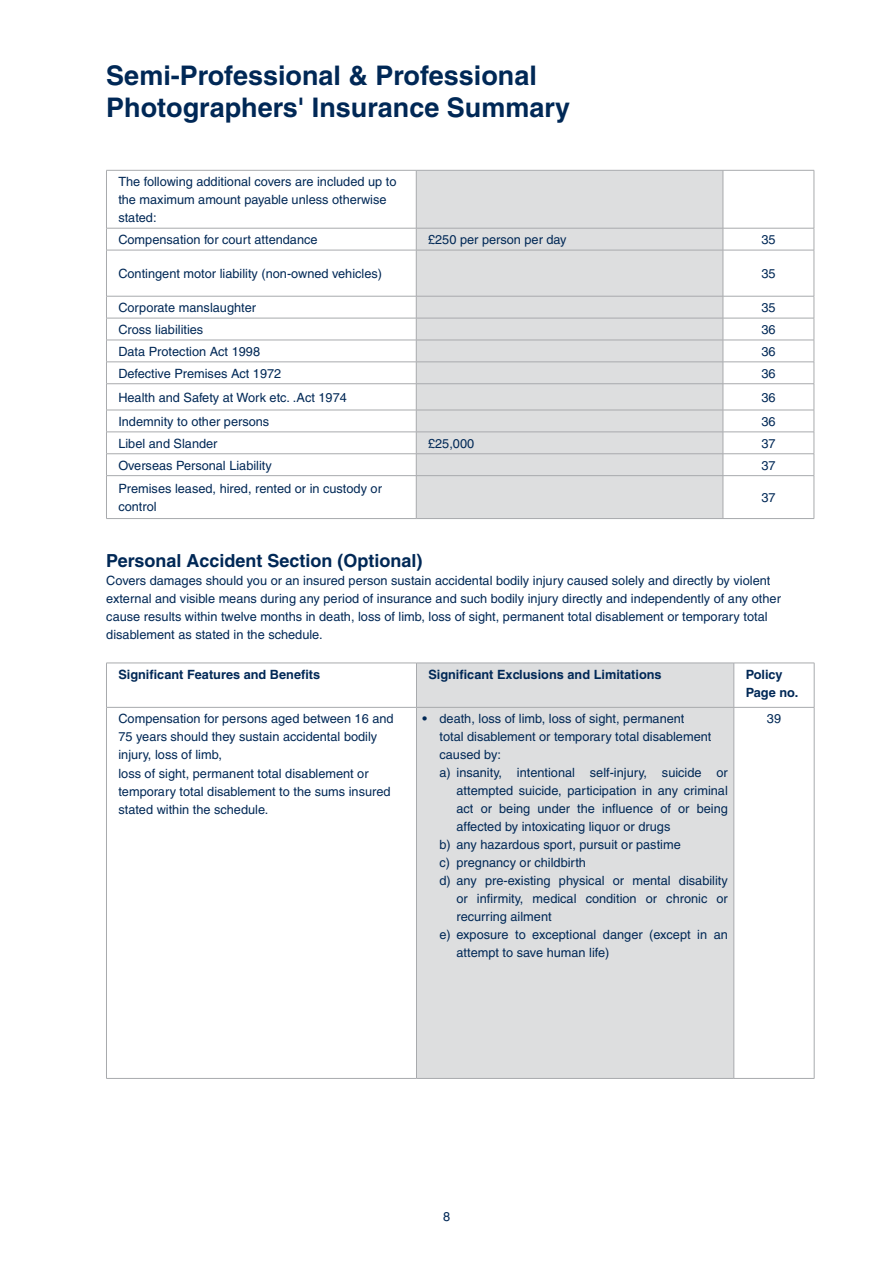
<style>
.page{position:relative;width:893px;height:1263px;background:#fff}
.page>*{position:absolute;margin:0;border:0;box-sizing:border-box;transform-origin:0 0}
.t1{font:700 27px/32.4px "Helvetica";color:#002856}
.t2{font:700 18px "Helvetica";color:#002856}
.t3{font:12.75px/18px "Helvetica";color:#002856}
.t4{font:700 12.75px/18px "Helvetica";color:#002856}
.s1{font-weight:700}
</style>
<div class="page">
<div style="left:417px;top:171px;width:306px;height:347px;background:#dddedf"></div>
<hr style="left:106px;top:170px;width:310px;height:1px;background:#a8aaad">
<hr style="left:416px;top:170px;width:307px;height:1px;background:#a8aaad">
<hr style="left:723px;top:170px;width:91px;height:1px;background:#a8aaad">
<hr style="left:106px;top:228px;width:310px;height:1px;background:#a8aaad">
<hr style="left:416px;top:228px;width:307px;height:1px;background:#a8aaad">
<hr style="left:723px;top:228px;width:91px;height:1px;background:#a8aaad">
<hr style="left:106px;top:250px;width:310px;height:1px;background:#a8aaad">
<hr style="left:416px;top:250px;width:307px;height:1px;background:#a8aaad">
<hr style="left:723px;top:250px;width:91px;height:1px;background:#a8aaad">
<hr style="left:106px;top:296px;width:310px;height:1px;background:#a8aaad">
<hr style="left:416px;top:296px;width:307px;height:1px;background:#a8aaad">
<hr style="left:723px;top:296px;width:91px;height:1px;background:#a8aaad">
<hr style="left:106px;top:318px;width:310px;height:1px;background:#a8aaad">
<hr style="left:416px;top:318px;width:307px;height:1px;background:#a8aaad">
<hr style="left:723px;top:318px;width:91px;height:1px;background:#a8aaad">
<hr style="left:106px;top:340px;width:310px;height:1px;background:#a8aaad">
<hr style="left:416px;top:340px;width:307px;height:1px;background:#a8aaad">
<hr style="left:723px;top:340px;width:91px;height:1px;background:#a8aaad">
<hr style="left:106px;top:362px;width:310px;height:1px;background:#a8aaad">
<hr style="left:416px;top:362px;width:307px;height:1px;background:#a8aaad">
<hr style="left:723px;top:362px;width:91px;height:1px;background:#a8aaad">
<hr style="left:106px;top:383px;width:310px;height:1px;background:#a8aaad">
<hr style="left:416px;top:383px;width:307px;height:1px;background:#a8aaad">
<hr style="left:723px;top:383px;width:91px;height:1px;background:#a8aaad">
<hr style="left:106px;top:410px;width:310px;height:1px;background:#a8aaad">
<hr style="left:416px;top:410px;width:307px;height:1px;background:#a8aaad">
<hr style="left:723px;top:410px;width:91px;height:1px;background:#a8aaad">
<hr style="left:106px;top:432px;width:310px;height:1px;background:#a8aaad">
<hr style="left:416px;top:432px;width:307px;height:1px;background:#a8aaad">
<hr style="left:723px;top:432px;width:91px;height:1px;background:#a8aaad">
<hr style="left:106px;top:453px;width:310px;height:1px;background:#a8aaad">
<hr style="left:416px;top:453px;width:307px;height:1px;background:#a8aaad">
<hr style="left:723px;top:453px;width:91px;height:1px;background:#a8aaad">
<hr style="left:106px;top:475px;width:310px;height:1px;background:#a8aaad">
<hr style="left:416px;top:475px;width:307px;height:1px;background:#a8aaad">
<hr style="left:723px;top:475px;width:91px;height:1px;background:#a8aaad">
<hr style="left:106px;top:518px;width:310px;height:1px;background:#a8aaad">
<hr style="left:416px;top:518px;width:307px;height:1px;background:#a8aaad">
<hr style="left:723px;top:518px;width:91px;height:1px;background:#a8aaad">
<hr style="left:106px;top:170px;width:1px;height:58px;background:#a8aaad">
<svg style="left:106px;top:228px;width:1px;height:22px"></svg>
<hr style="left:106px;top:250px;width:1px;height:46px;background:#a8aaad">
<svg style="left:106px;top:296px;width:1px;height:179px"></svg>
<hr style="left:106px;top:476px;width:1px;height:42px;background:#a8aaad">
<hr style="left:416px;top:170px;width:1px;height:58px;background:#a8aaad">
<hr style="left:723px;top:170px;width:1px;height:58px;background:#a8aaad">
<hr style="left:814px;top:170px;width:1px;height:58px;background:#a8aaad">
<svg style="left:416px;top:228px;width:1px;height:22px"></svg>
<svg style="left:723px;top:228px;width:1px;height:22px"></svg>
<svg style="left:814px;top:228px;width:1px;height:22px"></svg>
<hr style="left:416px;top:250px;width:1px;height:46px;background:#a8aaad">
<hr style="left:723px;top:250px;width:1px;height:46px;background:#a8aaad">
<hr style="left:814px;top:250px;width:1px;height:46px;background:#a8aaad">
<svg style="left:416px;top:296px;width:1px;height:179px"></svg>
<svg style="left:723px;top:296px;width:1px;height:179px"></svg>
<svg style="left:814px;top:296px;width:1px;height:179px"></svg>
<hr style="left:416px;top:476px;width:1px;height:42px;background:#a8aaad">
<hr style="left:723px;top:476px;width:1px;height:42px;background:#a8aaad">
<hr style="left:814px;top:476px;width:1px;height:42px;background:#a8aaad">
<div style="left:417px;top:664px;width:317px;height:414px;background:#dddedf"></div>
<hr style="left:106px;top:663px;width:310px;height:1px;background:#a8aaad">
<hr style="left:416px;top:663px;width:318px;height:1px;background:#a8aaad">
<hr style="left:734px;top:663px;width:80px;height:1px;background:#a8aaad">
<hr style="left:106px;top:707px;width:310px;height:1px;background:#a8aaad">
<hr style="left:416px;top:707px;width:318px;height:1px;background:#a8aaad">
<hr style="left:734px;top:707px;width:80px;height:1px;background:#a8aaad">
<hr style="left:106px;top:1078px;width:310px;height:1px;background:#a8aaad">
<hr style="left:416px;top:1078px;width:318px;height:1px;background:#a8aaad">
<hr style="left:734px;top:1078px;width:80px;height:1px;background:#a8aaad">
<hr style="left:106px;top:663px;width:1px;height:44px;background:#a8aaad">
<hr style="left:106px;top:707px;width:1px;height:371px;background:#a8aaad">
<hr style="left:416px;top:663px;width:1px;height:44px;background:#a8aaad">
<hr style="left:734px;top:663px;width:1px;height:44px;background:#a8aaad">
<hr style="left:814px;top:663px;width:1px;height:44px;background:#a8aaad">
<hr style="left:416px;top:707px;width:1px;height:371px;background:#a8aaad">
<hr style="left:734px;top:707px;width:1px;height:371px;background:#a8aaad">
<hr style="left:814px;top:707px;width:1px;height:371px;background:#a8aaad">
<h1 class="t1" style="left:106px;top:58px;width:465px">Semi-Professional &amp; Professional<br>Photographers' Insurance Summary</h1>
<p class="t3" style="left:118px;top:173px;width:280px">The following additional covers are included up to the maximum amount payable unless otherwise stated:</p>
<p class="t3" style="left:118px;top:231px;width:201px">Compensation for court attendance</p>
<p class="t3" style="left:428px;top:231px;width:140px">£250 per person per day</p>
<p class="t3" style="left:761px;top:231px;width:16px">35</p>
<p class="t3" style="left:118px;top:265px;width:265px">Contingent motor liability (non-owned vehicles)</p>
<p class="t3" style="left:761px;top:265px;width:16px">35</p>
<p class="t3" style="left:118px;top:299px;width:139px">Corporate manslaughter</p>
<p class="t3" style="left:761px;top:299px;width:16px">35</p>
<p class="t3" style="left:118px;top:320px;width:87px">Cross liabilities</p>
<p class="t3" style="left:761px;top:320px;width:16px">36</p>
<p class="t3" style="left:118px;top:342px;width:143px">Data Protection Act 1998</p>
<p class="t3" style="left:761px;top:342px;width:16px">36</p>
<p class="t3" style="left:118px;top:364px;width:164px">Defective Premises Act 1972</p>
<p class="t3" style="left:761px;top:364px;width:16px">36</p>
<p class="t3" style="left:118px;top:388px;width:230px">Health and Safety at Work etc. .Act 1974</p>
<p class="t3" style="left:761px;top:388px;width:16px">36</p>
<p class="t3" style="left:118px;top:412px;width:152px">Indemnity to other persons</p>
<p class="t3" style="left:761px;top:412px;width:16px">36</p>
<p class="t3" style="left:118px;top:434px;width:101px">Libel and Slander</p>
<p class="t3" style="left:428px;top:434px;width:48px">£25,000</p>
<p class="t3" style="left:761px;top:434px;width:16px">37</p>
<p class="t3" style="left:118px;top:456px;width:155px">Overseas Personal Liability</p>
<p class="t3" style="left:761px;top:456px;width:16px">37</p>
<p class="t3" style="left:118px;top:479px;width:265px">Premises leased, hired, rented or in custody or control</p>
<p class="t3" style="left:761px;top:488px;width:16px">37</p>
<h2 class="t2" style="left:106px;top:549px;width:318px">Personal Accident Section (Optional)</h2>
<p class="t3" style="left:106px;top:571px;width:676px">Covers damages should you or an insured person sustain accidental bodily injury caused solely and directly by violent external and visible means during any period of insurance and such bodily injury directly and independently of any other cause results within twelve months in death, loss of limb, loss of sight, permanent total disablement or temporary total disablement as stated in the schedule.</p>
<p class="t4" style="left:118px;top:665px;width:203px">Significant Features and Benefits</p>
<p class="t4" style="left:428px;top:665px;width:235px">Significant Exclusions and Limitations</p>
<p class="t4" style="left:746px;top:665px;width:54px">Policy<br>Page no.</p>
<p class="t3" style="left:118px;top:710px;width:277px">Compensation for persons aged between 16 and 75 years should they sustain accidental bodily injury, loss of limb,<br>loss of sight, permanent total disablement or temporary total disablement to the sums insured stated within the schedule.</p>
<p class="t3" style="left:422px;top:710px;width:264px"><span class="s1">•</span> death, loss of limb, loss of sight, permanent</p>
<p class="t3" style="left:767px;top:710px;width:16px">39</p>
<p class="t3" style="left:439px;top:728px;width:273px">total disablement or temporary total disablement</p>
<p class="t3" style="left:439px;top:746px;width:63px">caused by:</p>
<p class="t3" style="left:439px;top:764px;width:290px">a) insanity, intentional self-injury, suicide or</p>
<p class="t3" style="left:456px;top:782px;width:273px">attempted suicide, participation in any criminal</p>
<p class="t3" style="left:456px;top:800px;width:273px">act or being under the influence of or being</p>
<p class="t3" style="left:456px;top:818px;width:215px">affected by intoxicating liquor or drugs</p>
<p class="t3" style="left:439px;top:836px;width:243px">b) any hazardous sport, pursuit or pastime</p>
<p class="t3" style="left:439px;top:854px;width:148px">c) pregnancy or childbirth</p>
<p class="t3" style="left:439px;top:872px;width:290px">d) any pre-existing physical or mental disability</p>
<p class="t3" style="left:456px;top:890px;width:273px">or infirmity, medical condition or chronic or</p>
<p class="t3" style="left:456px;top:908px;width:97px">recurring ailment</p>
<p class="t3" style="left:439px;top:926px;width:290px">e) exposure to exceptional danger (except in an</p>
<p class="t3" style="left:456px;top:944px;width:154px">attempt to save human life)</p>
<p class="t3" style="left:443px;top:1207px;width:9px">8</p>
</div>
